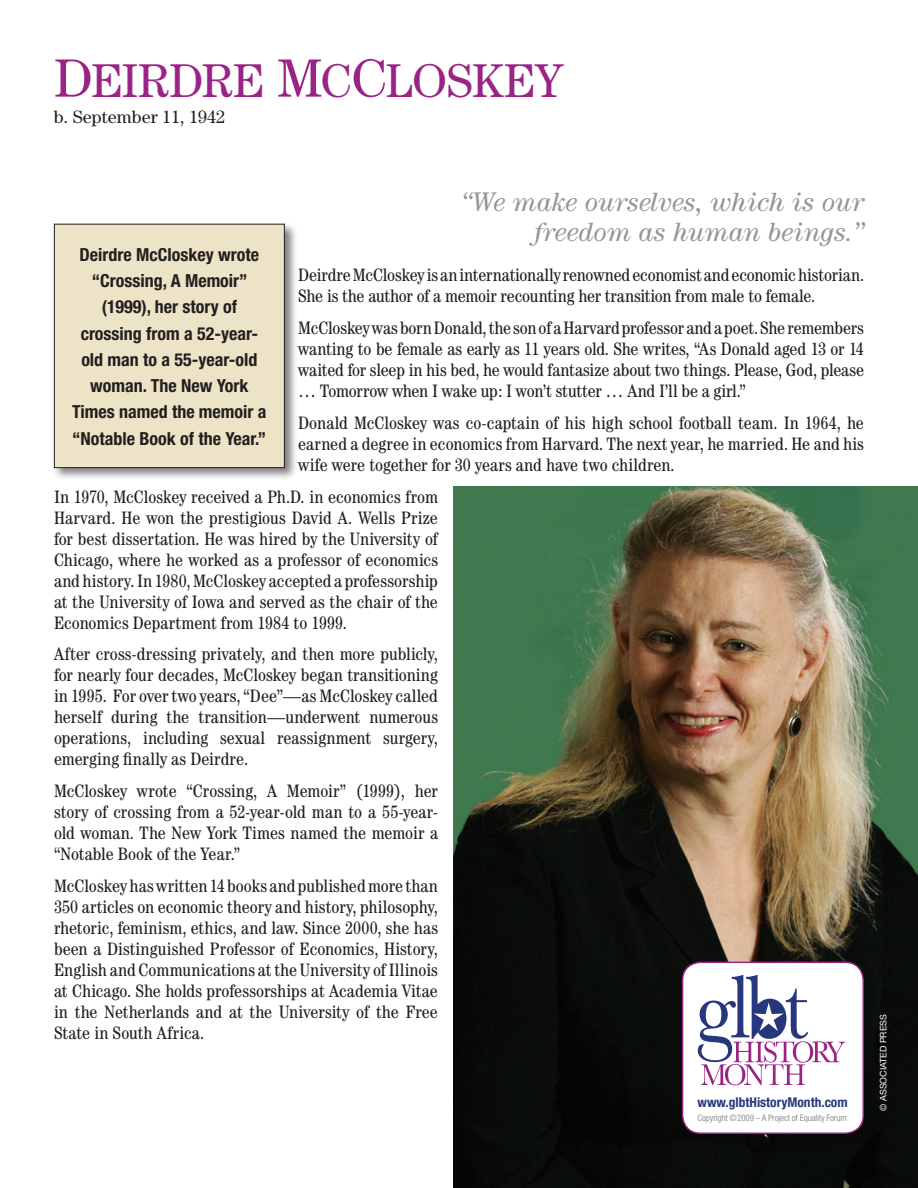
<style>
.page{position:relative;width:918px;height:1188px;background:#fff}
.page>*{position:absolute;margin:0;border:0;box-sizing:border-box;transform-origin:0 0}
.t1{font:47.55px "Century Book SC880";letter-spacing:-.01em;color:#9a2485}
.t2{font:italic 27px/30px "Century";color:#939598;text-align:right}
.BIO_TEXT{font:condensed 18px/21px "Century";color:#231f20;text-align:justify}
.BoxTEXT{font:700 condensed 18px/26.2px "Helvetica Neue";color:#231f20;text-align:center}
.t3{font:18px "Century";color:#231f20}
.t4{font:700 condensed 13.5px "Helvetica Neue";color:#27377e}
.t5{font:condensed 9px "Helvetica Neue";letter-spacing:-.02em;color:#939598}
.t6{font:9px "Helvetica Neue";color:#fff}
.s1{font-size:54px}
</style>
<div class="page">
<img style="left:453px;top:486px;width:465px;height:702px">
<div style="left:683px;top:962px;width:180px;height:171px;background:#fff;border-radius:18px"></div>
<div style="left:682px;top:962px;width:182px;height:172px;border:2px solid #9a2485;border-radius:18px"></div>
<svg style="left:698px;top:975px;width:147px;height:110px"></svg>
<div style="left:52px;top:221px;width:246px;height:260px;background:#000007;opacity:.5"></div>
<div style="left:54px;top:224px;width:230px;height:244px;background:#ede4c7"></div>
<div style="left:54px;top:224px;width:231px;height:244px;border:1px solid #231f20"></div>
<p class="t1" style="left:54px;top:53px;width:511px"><span class="s1">D</span>EIRDRE <span class="s1">M</span>C<span class="s1">C</span>LOSKEY</p>
<p class="t3" style="left:54px;top:106px;width:173px">b. September 11, 1942</p>
<p class="t2" style="left:462px;top:186px;width:404px">“We make ourselves, which is our freedom as human beings.”</p>
<p class="BoxTEXT" style="left:72px;top:241px;width:196px">Deirdre McCloskey wrote “Crossing, A Memoir” (1999), her story of crossing from a 52-year&shy;old man to a 55-year-old woman. The New York<br>Times named the memoir a “Notable Book of the Year.”</p>
<p class="BIO_TEXT" style="left:298px;top:264px;width:567px">Deirdre McCloskey is an internationally renowned economist and economic historian.<br>She is the author of a memoir recounting her transition from male to female.</p>
<p class="BIO_TEXT" style="left:298px;top:317px;width:567px">McCloskey was born Donald, the son of a Harvard professor and a poet. She remembers wanting to be female as early as 11 years old. She writes, “As Donald aged 13 or 14 waited for sleep in his bed, he would fantasize about two things. Please, God, please … Tomorrow when I wake up: I won’t stutter … And I’ll be a girl.”</p>
<p class="BIO_TEXT" style="left:298px;top:412px;width:567px">Donald McCloskey was co-captain of his high school football team. In 1964, he earned a degree in economics from Harvard. The next year, he married. He and his wife were together for 30 years and have two children.</p>
<p class="BIO_TEXT" style="left:54px;top:486px;width:386px">In 1970, McCloskey received a Ph.D. in economics from Harvard. He won the prestigious David A. Wells Prize for best dissertation. He was hired by the University of Chicago, where he worked as a professor of economics and history. In 1980, McCloskey accepted a professorship at the University of Iowa and served as the chair of the Economics Department from 1984 to 1999.</p>
<p class="BIO_TEXT" style="left:54px;top:644px;width:385px">After cross-dressing privately, and then more publicly, for nearly four decades, McCloskey began transitioning in 1995. For over two years, “Dee”—as McCloskey called herself during the transition—underwent numerous operations, including sexual reassignment surgery, emerging finally as Deirdre.</p>
<p class="BIO_TEXT" style="left:54px;top:780px;width:386px">McCloskey wrote “Crossing, A Memoir” (1999), her story of crossing from a 52-year-old man to a 55-year&shy;old woman. The New York Times named the memoir a “Notable Book of the Year.”</p>
<p class="BIO_TEXT" style="left:54px;top:875px;width:386px">McCloskey has written 14 books and published more than 350 articles on economic theory and history, philosophy, rhetoric, feminism, ethics, and law. Since 2000, she has been a Distinguished Professor of Economics, History, English and Communications at the University of Illinois at Chicago. She holds professorships at Academia Vitae in the Netherlands and at the University of the Free State in South Africa.</p>
<p class="t4" style="left:698px;top:1094px;width:152px">www.glbtHistoryMonth.com</p>
<p class="t5" style="left:698px;top:1112px;width:151px">Copyright © 2009 – A Project of Equality Forum</p>
<p class="t6" style="left:878px;top:1111px;width:97px;rotate:-90deg">© associated press</p>
</div>
